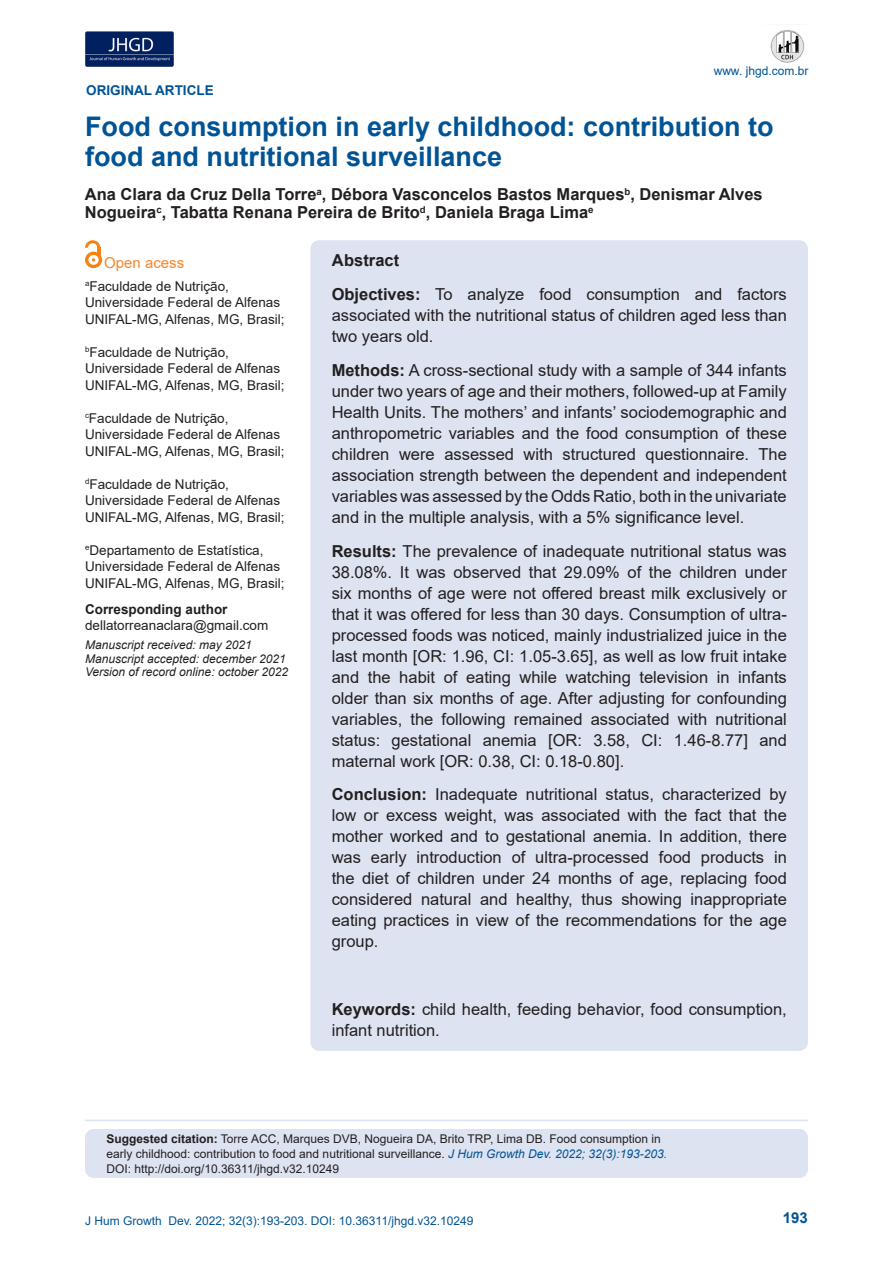
<style>
.page{position:relative;width:893px;height:1263px;background:#fff}
.page>*{position:absolute;margin:0;border:0;box-sizing:border-box;transform-origin:0 0}
.Título_4{font:700 27px/30px "Arial";color:#005495}
.t1{font:16.5px/21px "Arial";color:#231f20;text-align:justify}
.t2{font:700 16.5px/18px "Arial";color:#231f20}
.t3{font:15px "Arial";color:#f5862e}
.t4{font:700 15px "Arial";color:#005495}
.t5{font:13.5px/16.5px "Arial";color:#231f20}
.t6{font:700 13.5px "Arial";color:#231f20}
.t7{font:700 13.5px "Arial";color:#005495}
.t8{font:12px/15px "Arial";color:#231f20}
.t9{font:italic 12px "Arial";color:#231f20}
.t10{font:12px "Arial";color:#005495}
.s1{font-weight:700}
.s2{font-style:italic;color:#005495}
</style>
<div class="page">
<img style="left:85px;top:31px;width:89px;height:36px">
<img style="left:770px;top:30px;width:35px;height:33px">
<div style="left:310px;top:240px;width:498px;height:811px;background:#dde3f0;border-radius:9px"></div>
<div style="left:85px;top:1129px;width:723px;height:49px;background:#dde3f0;border-radius:9px"></div>
<div style="left:85px;top:252px;width:17px;height:16px;background:#f68212;border-radius:50%"></div>
<svg style="left:88px;top:255px;width:11px;height:10px"></svg>
<svg style="left:85px;top:240px;width:15px;height:21px"></svg>
<hr style="left:85px;top:1120px;width:723px;height:1px;background:#dde3f0">
<p class="t7" style="left:86px;top:81px;width:129px">ORIGINAL ARTICLE</p>
<p class="t10" style="left:714px;top:63px;width:96px">www. jhgd.com.br</p>
<p class="Título_4" style="left:85px;top:112px;width:690px">Food consumption in early childhood: contribution to food and nutritional surveillance</p>
<p class="t2" style="left:85px;top:186px;width:679px">Ana Clara da Cruz Della Torre<sup>a</sup>, Débora Vasconcelos Bastos Marques<sup>b</sup>, Denismar Alves<br>Nogueira<sup>c</sup>, Tabatta Renana Pereira de Brito<sup>d</sup>, Daniela Braga Lima<sup>e</sup></p>
<p class="t3" style="left:104px;top:252px;width:82px">Open acess</p>
<p class="t5" style="left:85px;top:277px;width:201px"><sup>a</sup>Faculdade de Nutrição,<br>Universidade Federal de Alfenas<br>UNIFAL-MG, Alfenas, MG, Brasil;</p>
<p class="t5" style="left:85px;top:343px;width:201px"><sup>b</sup>Faculdade de Nutrição,<br>Universidade Federal de Alfenas<br>UNIFAL-MG, Alfenas, MG, Brasil;</p>
<p class="t5" style="left:85px;top:409px;width:201px"><sup>c</sup>Faculdade de Nutrição,<br>Universidade Federal de Alfenas<br>UNIFAL-MG, Alfenas, MG, Brasil;</p>
<p class="t5" style="left:85px;top:475px;width:201px"><sup>d</sup>Faculdade de Nutrição,<br>Universidade Federal de Alfenas<br>UNIFAL-MG, Alfenas, MG, Brasil;</p>
<p class="t5" style="left:85px;top:541px;width:201px"><sup>e</sup>Departamento de Estatística,<br>Universidade Federal de Alfenas<br>UNIFAL-MG, Alfenas, MG, Brasil;</p>
<p class="t6" style="left:85px;top:600px;width:144px">Corresponding author</p>
<p class="t5" style="left:85px;top:617px;width:185px">dellatorreanaclara@gmail.com</p>
<p class="t9" style="left:85px;top:637px;width:168px">Manuscript received: may 2021</p>
<p class="t9" style="left:85px;top:651px;width:202px">Manuscript accepted: december 2021</p>
<p class="t9" style="left:85px;top:664px;width:204px">Version of record online: october 2022</p>
<p class="t2" style="left:332px;top:252px;width:69px">Abstract</p>
<p class="t1" style="left:332px;top:284px;width:457px"><span class="s1">Objectives:</span> To analyze food consumption and factors associated with the nutritional status of children aged less than two years old.</p>
<p class="t1" style="left:332px;top:359px;width:457px"><span class="s1">Methods:</span> A cross-sectional study with a sample of 344 infants under two years of age and their mothers, followed-up at Family Health Units. The mothers’ and infants’ sociodemographic and anthropometric variables and the food consumption of these children were assessed with structured questionnaire. The association strength between the dependent and independent variables was assessed by the Odds Ratio, both in the univariate and in the multiple analysis, with a 5% significance level.</p>
<p class="t1" style="left:332px;top:540px;width:457px"><span class="s1">Results:</span> The prevalence of inadequate nutritional status was 38.08%. It was observed that 29.09% of the children under six months of age were not offered breast milk exclusively or that it was offered for less than 30 days. Consumption of ultra&shy;processed foods was noticed, mainly industrialized juice in the last month [OR: 1.96, CI: 1.05-3.65], as well as low fruit intake and the habit of eating while watching television in infants older than six months of age. After adjusting for confounding variables, the following remained associated with nutritional status: gestational anemia [OR: 3.58, CI: 1.46-8.77] and maternal work [OR: 0.38, CI: 0.18-0.80].</p>
<p class="t1" style="left:332px;top:784px;width:457px"><span class="s1">Conclusion:</span> Inadequate nutritional status, characterized by low or excess weight, was associated with the fact that the mother worked and to gestational anemia. In addition, there was early introduction of ultra-processed food products in the diet of children under 24 months of age, replacing food considered natural and healthy, thus showing inappropriate eating practices in view of the recommendations for the age group.</p>
<p class="t1" style="left:332px;top:998px;width:457px"><span class="s1">Keywords:</span> child health, feeding behavior, food consumption, infant nutrition.</p>
<p class="t8" style="left:107px;top:1131px;width:562px"><span class="s1">Suggested citation:</span> Torre ACC, Marques DVB, Nogueira DA, Brito TRP, Lima DB. Food consumption in early childhood: contribution to food and nutritional surveillance. <span class="s2">J Hum Growth Dev. 2022; 32(3):193-203.<br></span>DOI: http://doi.org/10.36311/jhgd.v32.10249</p>
<p class="t10" style="left:85px;top:1212px;width:390px">J Hum Growth Dev. 2022; 32(3):193-203. DOI: 10.36311/jhgd.v32.10249</p>
<p class="t4" style="left:783px;top:1207px;width:27px">193</p>
</div>
